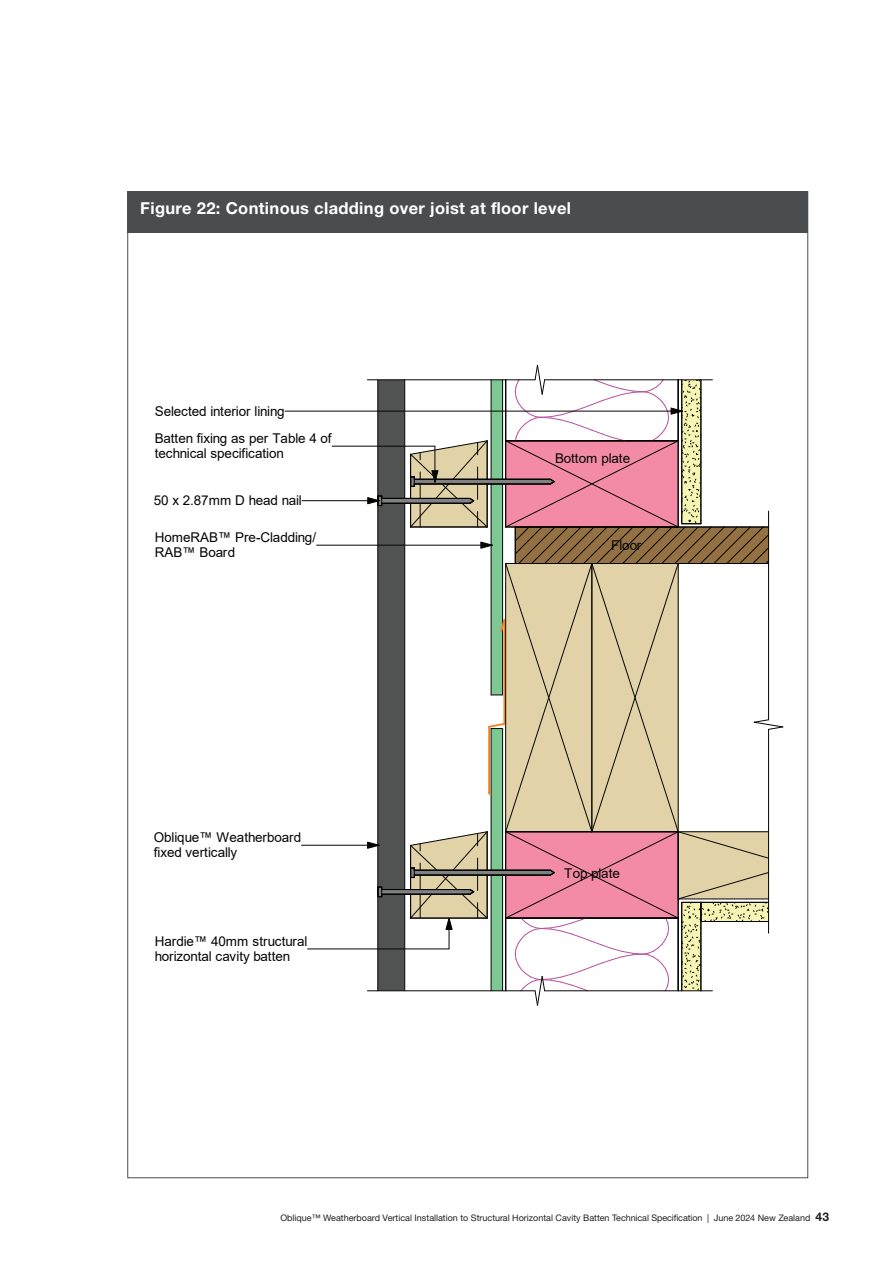
<style>
.page{position:relative;width:893px;height:1263px;background:#fff}
.page>*{position:absolute;margin:0;border:0;box-sizing:border-box;transform-origin:0 0}
.t1{font:700 16.5px "Helvetica Neue LTW1 G";letter-spacing:.02em;color:#fff}
.t2{font:13.5px/15.3px "Arial";letter-spacing:-.005em;color:#040503}
.t3{font:9.45px "Arial";letter-spacing:-.005em;color:#040503}
.t4{font:9px "Helvetica Neue LTW1 G";color:#231f20}
.s1{font-weight:700;font-size:12px}
</style>
<div class="page">
<div style="left:128px;top:191px;width:680px;height:42px;background:#4b4c4d"></div>
<hr style="left:302px;top:845px;width:77px;height:1px;background:#040503">
<hr style="left:308px;top:949px;width:141px;height:1px;background:#040503">
<hr style="left:317px;top:545px;width:175px;height:1px;background:#040503">
<hr style="left:285px;top:411px;width:398px;height:1px;background:#040503">
<hr style="left:302px;top:500px;width:77px;height:1px;background:#040503">
<svg style="left:367px;top:365px;width:416px;height:641px"></svg>
<hr style="left:332px;top:446px;width:103px;height:1px;background:#040503">
<hr style="left:435px;top:446px;width:1px;height:36px;background:#040503">
<p class="t1" style="left:140px;top:198px;width:432px">Figure 22: Continous cladding over joist at floor level</p>
<p class="t2" style="left:155px;top:403px;width:131px">Selected interior lining</p>
<p class="t2" style="left:155px;top:431px;width:178px">Batten fixing as per Table 4 of technical specification</p>
<p class="t2" style="left:154px;top:493px;width:150px">50 x 2.87mm D head nail</p>
<p class="t2" style="left:155px;top:529px;width:163px">HomeRAB™ Pre-Cladding/<br>RAB™ Board</p>
<p class="t2" style="left:154px;top:829px;width:149px">Oblique™ Weatherboard fixed vertically</p>
<p class="t2" style="left:155px;top:933px;width:154px">Hardie™ 40mm structural horizontal cavity batten</p>
<p class="t2" style="left:555px;top:451px;width:77px">Bottom plate</p>
<p class="t2" style="left:611px;top:538px;width:32px">Floor</p>
<p class="t2" style="left:564px;top:865px;width:57px">Top plate</p>
<p class="t3" style="left:797px;top:1208px;width:48px">Scale: 1 : 2</p>
<p class="t4" style="left:280px;top:1212px;width:550px">Oblique™ Weatherboard Vertical Installation to Structural Horizontal Cavity Batten Technical Specification | June 2024 New Zealand <span class="s1">43</span></p>
</div>
